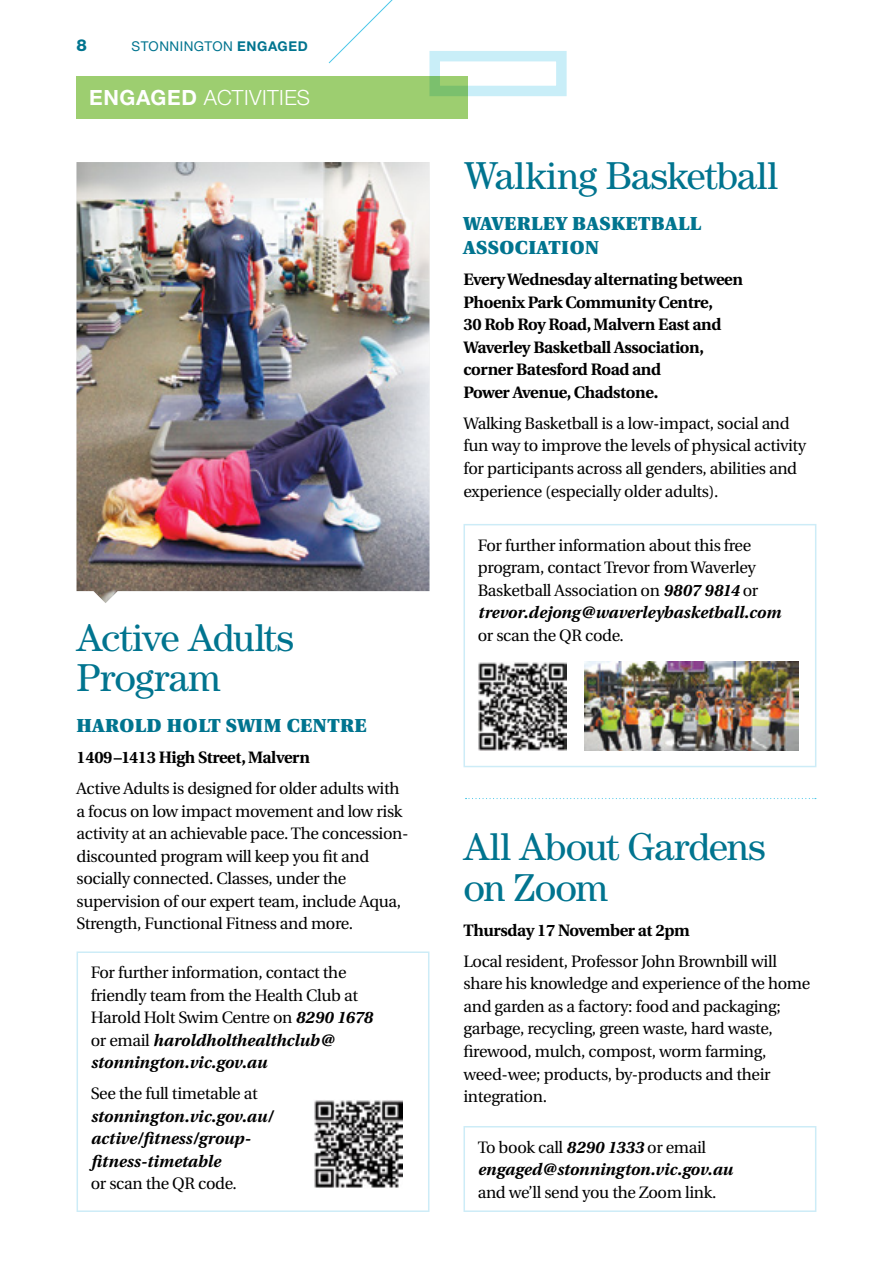
<style>
.page{position:relative;width:893px;height:1263px;background:#fff}
.page>*{position:absolute;margin:0;border:0;box-sizing:border-box;transform-origin:0 0}
.t1{font:39px/40.5px "Century";letter-spacing:-.025em;color:#00748f}
.t2{font:300 21px "Helvetica Neue LT Std";letter-spacing:.02em;color:#fff}
.t3{font:900 18.75px/24px "Utopia";letter-spacing:.03em;color:#00748f}
.t4{font:16.5px/22.5px "Utopia";letter-spacing:-.02em;color:#000}
.t5{font:700 16.5px/22.5px "Utopia";letter-spacing:-.02em;color:#000}
.t6{font:italic 700 16.5px/22.5px "Utopia";letter-spacing:.005em;color:#000}
.t7{font:800 16.5px "Helvetica Neue LT Pro";color:#00748f}
.t8{font:13.5px "Helvetica Neue LT Std";letter-spacing:.03em;color:#00748f}
.s1{font-weight:700}
.s2{font-weight:700;font-style:italic}
.s3{font-weight:400;font-style:normal}
</style>
<div class="page">
<svg style="left:328px;top:0;width:65px;height:64px"></svg>
<div style="left:77px;top:77px;width:391px;height:42px;background:#9dce70"></div>
<div style="left:463px;top:1126px;width:353px;height:86px;border:2px solid #cdecf7"></div>
<svg style="left:466px;top:798px;width:350px;height:1px"></svg>
<div style="left:77px;top:951px;width:352px;height:261px;border:2px solid #cdecf7"></div>
<img style="left:314px;top:1100px;width:88px;height:88px">
<img style="left:77px;top:162px;width:352px;height:441px">
<div style="left:463px;top:524px;width:353px;height:243px;border:2px solid #cdecf7"></div>
<img style="left:478px;top:662px;width:88px;height:88px">
<img style="left:585px;top:662px;width:214px;height:88px">
<p class="t7" style="left:77px;top:35px;width:12px">8</p>
<p class="t8" style="left:132px;top:38px;width:178px">STONNINGTON <span class="s1">ENGAGED</span></p>
<p class="t2" style="left:89px;top:85px;width:223px"><span class="s1">ENGAGED</span> ACTIVITIES</p>
<h1 class="t1" style="left:77px;top:616px;width:219px">Active Adults<br>Program</h1>
<p class="t3" style="left:77px;top:714px;width:292px">HAROLD HOLT SWIM CENTRE</p>
<p class="t5" style="left:77px;top:746px;width:235px">1409–1413 High Street, Malvern</p>
<p class="t4" style="left:77px;top:778px;width:334px">Active Adults is designed for older adults with a focus on low impact movement and low risk activity at an achievable pace. The concession&shy;discounted program will keep you fit and socially connected. Classes, under the supervision of our expert team, include Aqua, Strength, Functional Fitness and more.</p>
<p class="t4" style="left:91px;top:962px;width:283px">For further information, contact the friendly team from the Health Club at Harold Holt Swim Centre on <span class="s2">8290 1678 </span>or email <span class="s2">haroldholthealthclub@ stonnington.vic.gov.au</span></p>
<p class="t4" style="left:91px;top:1083px;width:169px">See the full timetable at</p>
<p class="t6" style="left:91px;top:1105px;width:183px">stonnington.vic.gov.au/ active/fitness/group&shy;fitness-timetable</p>
<p class="t4" style="left:91px;top:1173px;width:148px">or scan the QR code.</p>
<h1 class="t1" style="left:463px;top:155px;width:316px">Walking Basketball</h1>
<p class="t3" style="left:463px;top:212px;width:239px">WAVERLEY BASKETBALL<br>ASSOCIATION</p>
<p class="t5" style="left:463px;top:269px;width:281px">Every Wednesday alternating between<br>Phoenix Park Community Centre,<br>30 Rob Roy Road, Malvern East and<br>Waverley Basketball Association, corner Batesford Road and<br>Power Avenue, Chadstone.</p>
<p class="t4" style="left:463px;top:412px;width:344px">Walking Basketball is a low-impact, social and fun way to improve the levels of physical activity for participants across all genders, abilities and experience (especially older adults).</p>
<p class="t4" style="left:478px;top:534px;width:305px">For further information about this free program, contact Trevor from Waverley Basketball Association on <span class="s2">9807 9814</span> or <span class="s2">trevor.dejong@waverleybasketball.com</span></p>
<p class="t4" style="left:478px;top:624px;width:148px">or scan the QR code.</p>
<h1 class="t1" style="left:463px;top:826px;width:304px">All About Gardens on Zoom</h1>
<p class="t5" style="left:463px;top:919px;width:228px">Thursday 17 November at 2pm</p>
<p class="t4" style="left:463px;top:950px;width:348px">Local resident, Professor John Brownbill will share his knowledge and experience of the home and garden as a factory: food and packaging; garbage, recycling, green waste, hard waste, firewood, mulch, compost, worm farming, weed-wee; products, by-products and their integration.</p>
<p class="t6" style="left:478px;top:1136px;width:256px"><span class="s3">To book call</span> 8290 1333 <span class="s3">or email </span>engaged@stonnington.vic.gov.au</p>
<p class="t4" style="left:478px;top:1181px;width:240px">and we’ll send you the Zoom link.</p>
</div>
